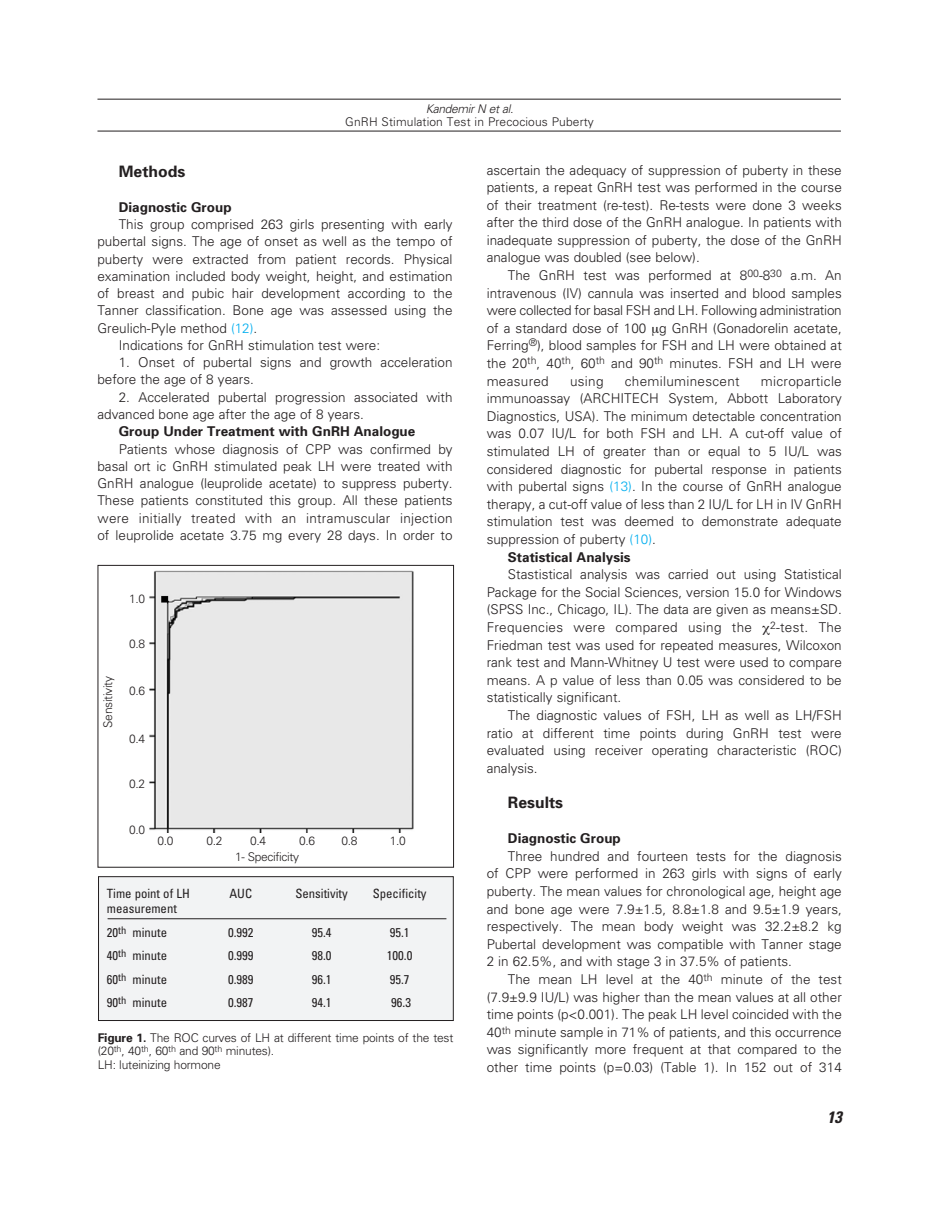
<style>
.page{position:relative;width:940px;height:1217px;background:#fff}
.page>*{position:absolute;margin:0;border:0;box-sizing:border-box;transform-origin:0 0}
.t1{font:italic 700 condensed 16.5px "Univers";color:#231f20}
.t2{font:700 15.75px "Univers";color:#231f20}
.t3{font:300 13.5px/17.5px "Univers";color:#231f20;text-align:justify}
.t4{font:700 13.5px "Univers";color:#231f20}
.t5{font:300 13.5px "Univers";letter-spacing:.02em;color:#231f20}
.t6{font:condensed 12.75px/23.5px "Univers";color:#231f20}
.t7{font:300 12px/13.5px "Univers";letter-spacing:-.015em;color:#231f20}
.t8{font:300 12px "Univers";letter-spacing:.01em;color:#231f20}
.t9{font:italic 300 12px "Univers";color:#231f20}
.s1{color:#00aeef}
.s2{font-weight:700}
</style>
<div class="page">
<hr style="left:97px;top:99px;width:744px;height:1px;background:#231f20">
<hr style="left:97px;top:131px;width:744px;height:1px;background:#231f20">
<img style="left:149px;top:570px;width:265px;height:263px">
<div style="left:98px;top:565px;width:356px;height:302px;border:1px solid #231f20"></div>
<div style="left:99px;top:876px;width:354px;height:144px;background:#f2f3f4"></div>
<div style="left:98px;top:876px;width:355px;height:144px;border:1px solid #231f20"></div>
<hr style="left:108px;top:918px;width:338px;height:1px;background:#231f20">
<p class="t9" style="left:426px;top:104px;width:91px">Kandemir N etal.</p>
<p class="t8" style="left:345px;top:118px;width:250px">GnRH Stimulation Test in Precocious Puberty</p>
<p class="t2" style="left:119px;top:166px;width:68px">Methods</p>
<p class="t4" style="left:119px;top:202px;width:114px">Diagnostic Group</p>
<p class="t3" style="left:119px;top:217px;width:335px">This group comprised 263 girls presenting with early</p>
<p class="t3" style="left:97px;top:234px;width:357px">pubertal signs. The age of onset as well as the tempo of</p>
<p class="t3" style="left:97px;top:251px;width:357px">puberty were extracted from patient records. Physical</p>
<p class="t3" style="left:97px;top:268px;width:357px">examination included body weight, height, and estimation</p>
<p class="t3" style="left:97px;top:286px;width:357px">of breast and pubic hair development according to the</p>
<p class="t3" style="left:97px;top:303px;width:357px">Tanner classification. Bone age was assessed using the</p>
<p class="t3" style="left:97px;top:320px;width:161px">Greulich-Pyle method <span class="s1">(12)</span>.</p>
<p class="t3" style="left:119px;top:337px;width:263px">Indications for GnRH stimulation test were:</p>
<p class="t3" style="left:97px;top:355px;width:357px;text-indent:21px">1. Onset of pubertal signs and growth acceleration before the age of 8 years.</p>
<p class="t3" style="left:97px;top:389px;width:357px;text-indent:21px">2. Accelerated pubertal progression associated with advanced bone age after the age of 8 years.</p>
<p class="t4" style="left:119px;top:426px;width:298px">Group Under Treatment with GnRH Analogue</p>
<p class="t3" style="left:97px;top:441px;width:357px;text-indent:21px">Patients whose diagnosis of CPP was confirmed by basal ort ic GnRH stimulated peak LH were treated with GnRH analogue (leuprolide acetate) to suppress puberty.<br>These patients constituted this group. All these patients were initially treated with an intramuscular injection of leuprolide acetate 3.75 mg every 28 days. In order to</p>
<p class="t7" style="left:102px;top:727px;width:53px;rotate:-90deg">Sensitivity</p>
<p class="t7" style="left:129px;top:593px;width:18px">1.0</p>
<p class="t7" style="left:129px;top:637px;width:18px">0.8</p>
<p class="t7" style="left:129px;top:685px;width:18px">0.6</p>
<p class="t7" style="left:129px;top:733px;width:18px">0.4</p>
<p class="t7" style="left:129px;top:778px;width:18px">0.2</p>
<p class="t7" style="left:129px;top:824px;width:18px">0.0</p>
<p class="t7" style="left:157px;top:834px;width:18px">0.0</p>
<p class="t7" style="left:299px;top:834px;width:18px">0.6</p>
<p class="t7" style="left:341px;top:834px;width:18px">0.8</p>
<p class="t7" style="left:390px;top:834px;width:18px">1.0</p>
<p class="t7" style="left:206px;top:834px;width:18px">0.2</p>
<p class="t7" style="left:235px;top:833px;width:65px;line-height:16.5px;text-indent:15px">0.4<br>1- Specificity</p>
<p class="t6" style="left:107px;top:882px;width:84px">Time point of LH</p>
<p class="t6" style="left:229px;top:882px;width:24px">AUC</p>
<p class="t6" style="left:295px;top:882px;width:54px">Sensitivity</p>
<p class="t6" style="left:373px;top:882px;width:55px">Specificity</p>
<p class="t6" style="left:107px;top:897px;width:72px">measurement<br>20<sup>th</sup> minute</p>
<p class="t6" style="left:228px;top:921px;width:27px">0.992</p>
<p class="t6" style="left:312px;top:921px;width:21px">95.4</p>
<p class="t6" style="left:390px;top:921px;width:21px">95.1</p>
<p class="t6" style="left:107px;top:944px;width:62px">40<sup>th</sup> minute</p>
<p class="t6" style="left:228px;top:944px;width:27px">0.999</p>
<p class="t6" style="left:312px;top:944px;width:21px">98.0</p>
<p class="t6" style="left:387px;top:944px;width:27px">100.0</p>
<p class="t6" style="left:107px;top:968px;width:62px">60<sup>th</sup> minute</p>
<p class="t6" style="left:228px;top:968px;width:27px">0.989</p>
<p class="t6" style="left:312px;top:968px;width:21px">96.1</p>
<p class="t6" style="left:390px;top:968px;width:21px">95.7</p>
<p class="t6" style="left:107px;top:991px;width:62px">90<sup>th</sup> minute</p>
<p class="t6" style="left:228px;top:991px;width:27px">0.987</p>
<p class="t6" style="left:312px;top:991px;width:21px">94.1</p>
<p class="t6" style="left:391px;top:991px;width:21px">96.3</p>
<p class="t7" style="left:98px;top:1031px;width:357px"><span class="s2">Figure 1.</span> The ROC curves of LH at different time points of the test (20<sup>th</sup>, 40<sup>th</sup>, 60<sup>th</sup> and 90<sup>th</sup> minutes).<br>LH: luteinizing hormone</p>
<p class="t3" style="left:487px;top:162px;width:357px">ascertain the adequacy of suppression of puberty in these patients, a repeat GnRH test was performed in the course of their treatment (re-test). Re-tests were done 3 weeks after the third dose of the GnRH analogue. In patients with inadequate suppression of puberty, the dose of the GnRH analogue was doubled (see below).</p>
<p class="t3" style="left:487px;top:268px;width:357px;text-indent:21px">The GnRH test was performed at 8<sup>00</sup>-8<sup>30</sup> a.m. An intravenous (IV) cannula was inserted and blood samples were collected for basal FSH and LH. Following administration of a standard dose of 100 g GnRH (Gonadorelin acetate, Ferring<sup>®</sup>), blood samples for FSH and LH were obtained at the 20<sup>th</sup>, 40<sup>th</sup>, 60<sup>th</sup> and 90<sup>th</sup> minutes. FSH and LH were measured</p>
<p class="t3" style="left:570px;top:373px;width:35px">using</p>
<p class="t5" style="left:625px;top:376px;width:116px">chemiluminescent</p>
<p class="t5" style="left:761px;top:376px;width:82px">microparticle</p>
<p class="t3" style="left:487px;top:391px;width:357px">immunoassay (ARCHITECH System, Abbott Laboratory</p>
<p class="t3" style="left:487px;top:408px;width:357px">Diagnostics, USA). The minimum detectable concentration</p>
<p class="t3" style="left:487px;top:426px;width:357px">was 0.07 IU/L for both FSH and LH. A cut-off value of</p>
<p class="t3" style="left:487px;top:443px;width:357px">stimulated LH of greater than or equal to 5 IU/L was</p>
<p class="t3" style="left:487px;top:461px;width:357px">considered diagnostic for pubertal response in patients</p>
<p class="t3" style="left:487px;top:479px;width:357px">with pubertal signs <span class="s1">(13)</span>. In the course of GnRH analogue</p>
<p class="t3" style="left:487px;top:496px;width:357px">therapy, a cut-off value of less than 2 IU/L for LH in IV GnRH</p>
<p class="t3" style="left:487px;top:514px;width:357px">stimulation test was deemed to demonstrate adequate</p>
<p class="t3" style="left:487px;top:531px;width:171px">suppression of puberty <span class="s1">(10)</span>.</p>
<p class="t4" style="left:508px;top:551px;width:124px">Statistical Analysis</p>
<p class="t3" style="left:487px;top:566px;width:357px;text-indent:21px">Stastistical analysis was carried out using Statistical Package for the Social Sciences, version 15.0 for Windows (SPSS Inc., Chicago, IL). The data are given as means±SD.<br>Frequencies were compared using the</p>
<p class="t3" style="left:487px;top:619px;width:357px;text-indent:283px"><sup>2</sup>-test. The Friedman test was used for repeated measures, Wilcoxon rank test and Mann-Whitney U test were used to compare means. A p value of less than 0.05 was considered to be statistically significant.</p>
<p class="t3" style="left:487px;top:707px;width:357px;text-indent:21px">The diagnostic values of FSH, LH as well as LH/FSH ratio at different time points during GnRH test were evaluated using receiver operating characteristic (ROC) analysis.</p>
<p class="t2" style="left:508px;top:796px;width:57px">Results</p>
<p class="t4" style="left:508px;top:833px;width:114px">Diagnostic Group</p>
<p class="t3" style="left:487px;top:848px;width:357px;text-indent:21px">Three hundred and fourteen tests for the diagnosis of CPP were performed in 263 girls with signs of early puberty. The mean values for chronological age, height age and bone age were 7.9±1.5, 8.8±1.8 and 9.5±1.9 years, respectively. The mean body weight was 32.2±8.2 kg Pubertal development was compatible with Tanner stage 2 in 62.5%, and with stage 3 in 37.5% of patients.</p>
<p class="t3" style="left:487px;top:971px;width:357px;text-indent:21px">The mean LH level at the 40<sup>th</sup> minute of the test (7.9±9.9 IU/L) was higher than the mean values at all other time points (p&lt;0.001). The peak LH level coincided with the 40<sup>th</sup> minute sample in 71% of patients, and this occurrence was significantly more frequent at that compared to the other time points (p=0.03) (Table 1). In 152 out of 314</p>
<p class="t1" style="left:827px;top:1110px;width:19px">13</p>
</div>
